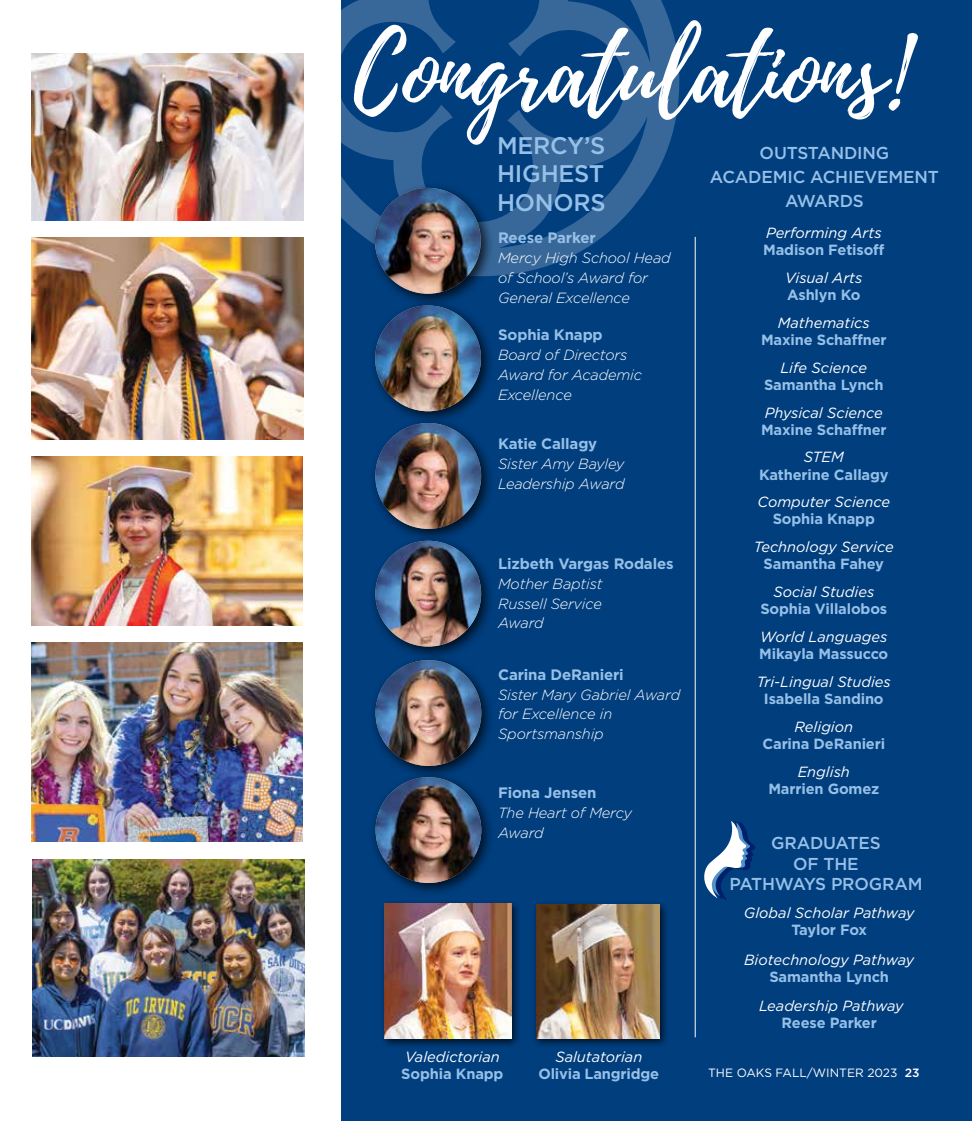
<style>
.page{position:relative;width:972px;height:1121px;background:#fff}
.page>*{position:absolute;margin:0;border:0;box-sizing:border-box;transform-origin:0 0}
.t1{font:96.75px "Playlist Script";color:#fff}
.t2{font:500 24px/28.8px "Gotham";letter-spacing:-.01em;color:#96c0e7;text-align:justify}
.t3{font:500 17.25px/24px "Gotham";letter-spacing:-.01em;color:#96c0e7;text-align:center}
.t4{font:700 15.15px "Gotham";letter-spacing:-.01em;color:#96c0e7}
.t5{font:italic 14.7px "Gotham";color:#fff}
.t6{font:700 14.7px "Gotham";letter-spacing:-.01em;color:#96c0e7}
.t7{font:italic 300 14.7px/20px "Gotham";letter-spacing:-.01em;color:#fff}
.t8{font:12px "Gotham";color:#fff}
.s1{font-weight:500}
</style>
<div class="page">
<div style="left:341px;top:0;width:631px;height:1120px;background:#003e7e"></div>
<svg style="left:281px;top:0;width:399px;height:276px"></svg>
<div style="left:532px;top:900px;width:137px;height:148px;background:#000;opacity:.75"></div>
<img style="left:536px;top:904px;width:123px;height:134px">
<div style="left:380px;top:899px;width:141px;height:149px;background:#000;opacity:.75"></div>
<img style="left:385px;top:904px;width:126px;height:134px">
<div style="left:369px;top:654px;width:126px;height:125px;background:#000;opacity:.75"></div>
<img style="left:376px;top:660px;width:105px;height:106px;border-radius:53px">
<div style="left:369px;top:534px;width:126px;height:126px;background:#000;opacity:.75"></div>
<img style="left:375px;top:541px;width:106px;height:105px;border-radius:53px">
<div style="left:369px;top:417px;width:126px;height:125px;background:#000;opacity:.75"></div>
<img style="left:375px;top:423px;width:106px;height:106px;border-radius:53px">
<div style="left:369px;top:299px;width:126px;height:126px;background:#000;opacity:.75"></div>
<img style="left:375px;top:305px;width:106px;height:106px;border-radius:53px">
<div style="left:369px;top:182px;width:125px;height:125px;background:#000;opacity:.75"></div>
<img style="left:375px;top:188px;width:106px;height:106px;border-radius:53px">
<hr style="left:695px;top:237px;width:1px;height:800px;background:#fff">
<div style="left:369px;top:771px;width:126px;height:125px;background:#000;opacity:.75"></div>
<img style="left:376px;top:777px;width:105px;height:106px;border-radius:53px">
<svg style="left:704px;top:821px;width:51px;height:78px"></svg>
<img style="left:32px;top:238px;width:272px;height:201px">
<img style="left:32px;top:457px;width:270px;height:168px">
<img style="left:32px;top:642px;width:270px;height:199px">
<img style="left:32px;top:53px;width:272px;height:167px">
<img style="left:32px;top:859px;width:273px;height:197px">
<h1 class="t1" style="left:354px;top:4px;width:554px">Congratulations!</h1>
<p class="t3" style="left:710px;top:140px;width:231px">OUTSTANDING<br>ACADEMIC ACHIEVEMENT<br>AWARDS</p>
<p class="t5" style="left:766px;top:223px;width:117px">Performing Arts</p>
<p class="t6" style="left:763px;top:240px;width:123px">Madison Fetisoff</p>
<p class="t5" style="left:785px;top:268px;width:79px">Visual Arts</p>
<p class="t6" style="left:787px;top:285px;width:75px">Ashlyn Ko</p>
<p class="t5" style="left:778px;top:313px;width:93px">Mathematics</p>
<p class="t6" style="left:761px;top:330px;width:127px">Maxine Schaffner</p>
<p class="t5" style="left:780px;top:358px;width:88px">Life Science</p>
<p class="t6" style="left:764px;top:375px;width:121px">Samantha Lynch</p>
<p class="t5" style="left:765px;top:403px;width:120px">Physical Science</p>
<p class="t6" style="left:761px;top:420px;width:127px">Maxine Schaffner</p>
<p class="t5" style="left:804px;top:448px;width:42px">STEM</p>
<p class="t6" style="left:759px;top:464px;width:131px">Katherine Callagy</p>
<p class="t5" style="left:757px;top:492px;width:134px">Computer Science</p>
<p class="t6" style="left:773px;top:509px;width:104px">Sophia Knapp</p>
<p class="t5" style="left:754px;top:537px;width:141px">Technology Service</p>
<p class="t6" style="left:764px;top:554px;width:122px">Samantha Fahey</p>
<p class="t5" style="left:773px;top:582px;width:102px">Social Studies</p>
<p class="t6" style="left:760px;top:599px;width:128px">Sophia Villalobos</p>
<p class="t5" style="left:760px;top:627px;width:129px">World Languages</p>
<p class="t6" style="left:759px;top:644px;width:131px">Mikayla Massucco</p>
<p class="t5" style="left:757px;top:672px;width:135px">Tri-Lingual Studies</p>
<p class="t6" style="left:764px;top:689px;width:121px">Isabella Sandino</p>
<p class="t5" style="left:795px;top:717px;width:60px">Religion</p>
<p class="t6" style="left:763px;top:734px;width:124px">Carina DeRanieri</p>
<p class="t5" style="left:798px;top:762px;width:54px">English</p>
<p class="t6" style="left:768px;top:778px;width:112px">Marrien Gomez</p>
<h2 class="t2" style="left:497px;top:130px;width:110px">MERCY’S HIGHEST HONORS</h2>
<p class="t4" style="left:498px;top:227px;width:99px">Reese Parker</p>
<p class="t7" style="left:498px;top:247px;width:174px">Mercy High School Head of School’s Award for<br>General Excellence</p>
<p class="t4" style="left:498px;top:324px;width:106px">Sophia Knapp</p>
<p class="t7" style="left:498px;top:344px;width:145px">Board of Directors<br>Award for Academic<br>Excellence</p>
<p class="t4" style="left:498px;top:433px;width:101px">Katie Callagy</p>
<p class="t7" style="left:498px;top:453px;width:128px">Sister Amy Bayley<br>Leadership Award</p>
<p class="t4" style="left:498px;top:553px;width:177px">Lizbeth Vargas Rodales</p>
<p class="t7" style="left:498px;top:573px;width:106px;text-align:justify">Mother Baptist Russell Service Award</p>
<p class="t4" style="left:498px;top:664px;width:127px">Carina DeRanieri</p>
<p class="t7" style="left:498px;top:684px;width:184px">Sister Mary Gabriel Award for Excellence in<br>Sportsmanship</p>
<p class="t4" style="left:498px;top:782px;width:100px">Fiona Jensen</p>
<p class="t7" style="left:498px;top:802px;width:136px">The Heart of Mercy<br>Award</p>
<p class="t3" style="left:729px;top:832px;width:195px;line-height:20.5px">GRADUATES<br>OF THE<br>PATHWAYS PROGRAM</p>
<p class="t5" style="left:405px;top:1047px;width:96px">Valedictorian</p>
<p class="t6" style="left:401px;top:1064px;width:104px">Sophia Knapp</p>
<p class="t5" style="left:555px;top:1047px;width:88px">Salutatorian</p>
<p class="t6" style="left:538px;top:1064px;width:122px">Olivia Langridge</p>
<p class="t5" style="left:744px;top:903px;width:172px">Global Scholar Pathway</p>
<p class="t6" style="left:791px;top:920px;width:77px">Taylor Fox</p>
<p class="t5" style="left:744px;top:949px;width:172px">Biotechnology Pathway</p>
<p class="t6" style="left:769px;top:966px;width:121px">Samantha Lynch</p>
<p class="t5" style="left:759px;top:996px;width:146px">Leadership Pathway</p>
<p class="t6" style="left:782px;top:1013px;width:97px">Reese Parker</p>
<p class="t8" style="left:708px;top:1065px;width:213px">THE OAKS FALL/WINTER 2023 <span class="s1">23</span></p>
</div>
